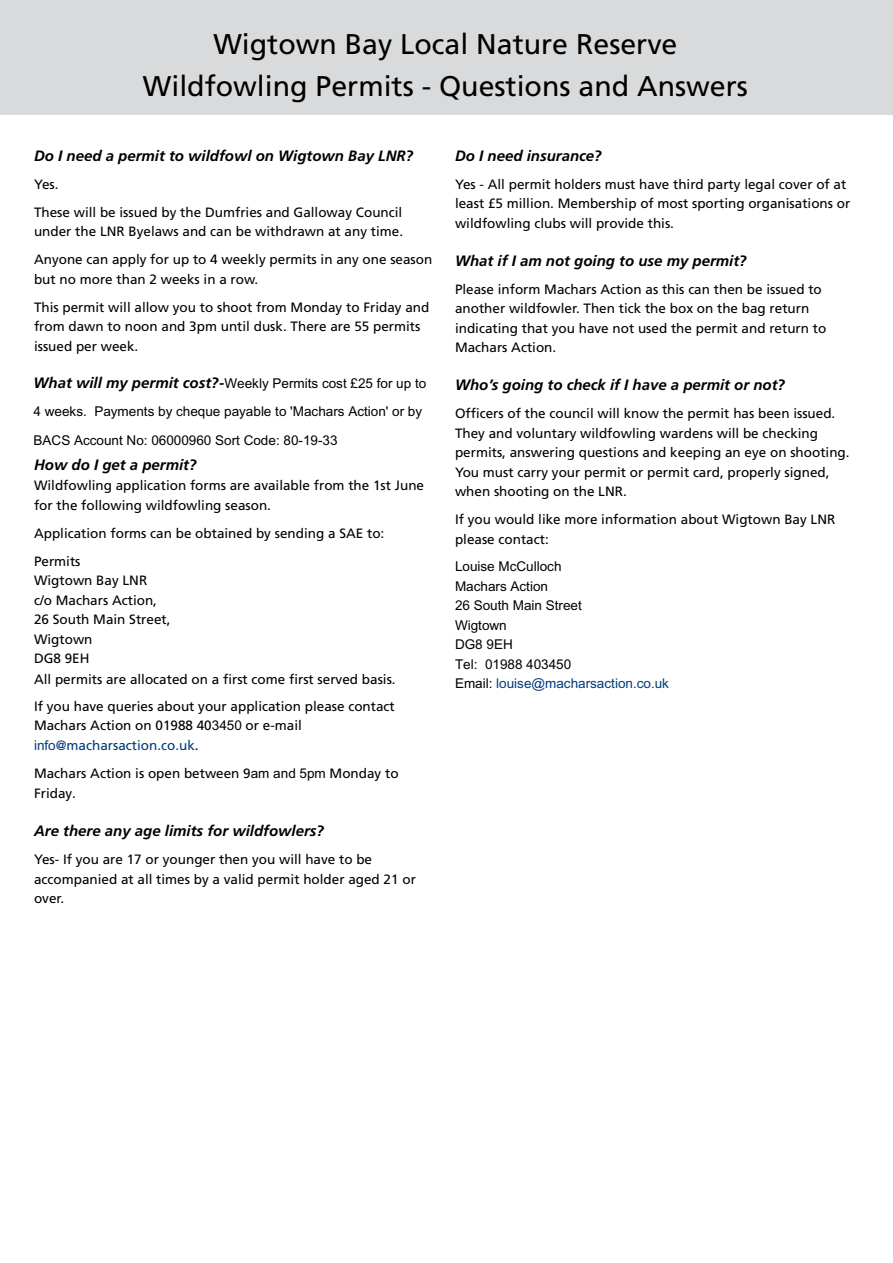
<style>
.page{position:relative;width:893px;height:1263px;background:#fff}
.page>*{position:absolute;margin:0;border:0;box-sizing:border-box;transform-origin:0 0}
.t1{font:28.5px/42px "Frutiger";color:#000;text-align:center}
.t2{font:italic 700 15px "Frutiger";color:#000}
.t3{font:13.5px/19.5px "Frutiger";color:#000}
.t4{font:13.5px/19.5px "Arial";color:#000}
.s1{font-family:"Frutiger";font-weight:700;font-style:italic;font-size:15px}
.s2{font-family:"Arial"}
.s3{font-family:"Arial";color:#003b79}
.s4{color:#003b79}
</style>
<div class="page">
<div style="left:0;top:0;width:893px;height:115px;background:#d9dadb"></div>
<h1 class="t1" style="left:143px;top:23px;width:606px">Wigtown Bay Local Nature Reserve<br>Wildfowling Permits - Questions and Answers</h1>
<p class="t2" style="left:34px;top:146px;width:381px">Do I need a permit to wildfowl on Wigtown Bay LNR?</p>
<p class="t3" style="left:34px;top:170px;width:370px;line-height:28px">Yes.<br>These will be issued by the Dumfries and Galloway Council</p>
<p class="t3" style="left:34px;top:217px;width:400px;line-height:28px">under the LNR Byelaws and can be withdrawn at any time.<br>Anyone can apply for up to 4 weekly permits in any one season</p>
<p class="t3" style="left:34px;top:265px;width:397px;line-height:28px">but no more than 2 weeks in a row.<br>This permit will allow you to shoot from Monday to Friday and</p>
<p class="t3" style="left:34px;top:316px;width:388px">from dawn to noon and 3pm until dusk. There are 55 permits issued per week.</p>
<p class="t4" style="left:34px;top:370px;width:394px;line-height:27.8px"><span class="s1">What will my permit cost?-</span>Weekly Permits cost £25 for up to<br>4 weeks. Payments by cheque payable to 'Machars Action' or by</p>
<p class="t4" style="left:34px;top:431px;width:305px">BACS Account No: 06000960 Sort Code: 80-19-33</p>
<p class="t2" style="left:34px;top:455px;width:164px">How do I get a permit?</p>
<p class="t3" style="left:34px;top:475px;width:392px">Wildfowling application forms are available from the 1st June for the following wildfowling season.</p>
<p class="t3" style="left:34px;top:519px;width:352px;line-height:28px">Application forms can be obtained by sending a SAE to:<br>Permits</p>
<p class="t3" style="left:34px;top:570px;width:363px">Wigtown Bay LNR<br>c/o Machars Action,<br>26 South Main Street,<br>Wigtown<br>DG8 9EH<br>All permits are allocated on a first come first served basis.</p>
<p class="t3" style="left:34px;top:696px;width:362px">If you have queries about your application please contact<br>Machars Action on 01988 40<span class="s2">3450</span> or e-mail <span class="s3">info</span><span class="s4">@macharsaction.co.uk</span>.</p>
<p class="t3" style="left:34px;top:763px;width:366px">Machars Action is open between 9<span class="s2">am and 5pm</span> Monday to<br>Friday.</p>
<p class="t2" style="left:34px;top:822px;width:292px">Are there any age limits for wildfowlers?</p>
<p class="t3" style="left:34px;top:849px;width:383px">Yes- If you are 17 or younger then you will have to be accompanied at all times by a valid permit holder aged 21 or over.</p>
<p class="t2" style="left:455px;top:146px;width:148px">Do I need insurance?</p>
<p class="t3" style="left:455px;top:174px;width:397px">Yes - All permit holders must have third party legal cover of at least £5 million. Membership of most sporting organisations or wildfowling clubs will provide this.</p>
<p class="t2" style="left:455px;top:251px;width:293px">What if I am not going to use my permit?</p>
<p class="t3" style="left:455px;top:279px;width:373px">Please inform Machars Action as this can then be issued to another wildfowler. Then tick the box on the bag return indicating that you have not used the permit and return to Machars Action.</p>
<p class="t2" style="left:455px;top:376px;width:332px">Who’s going to check if I have a permit or not?</p>
<p class="t3" style="left:455px;top:403px;width:396px">Officers of the council will know the permit has been issued.<br>They and voluntary wildfowling wardens will be checking permits, answering questions and keeping an eye on shooting.<br>You must carry your permit or permit card, properly signed, when shooting on the LNR.</p>
<p class="t3" style="left:455px;top:509px;width:382px">If you would like more information about Wigtown Bay LNR please contact:</p>
<p class="t4" style="left:455px;top:557px;width:216px">Louise McCulloch<br>Machars Action<br>26 South Main Street<br>Wigtown<br>DG8 9EH<br>Tel: 01988 403450<br>Email: <span class="s4">louise@macharsaction.co.uk</span></p>
</div>
